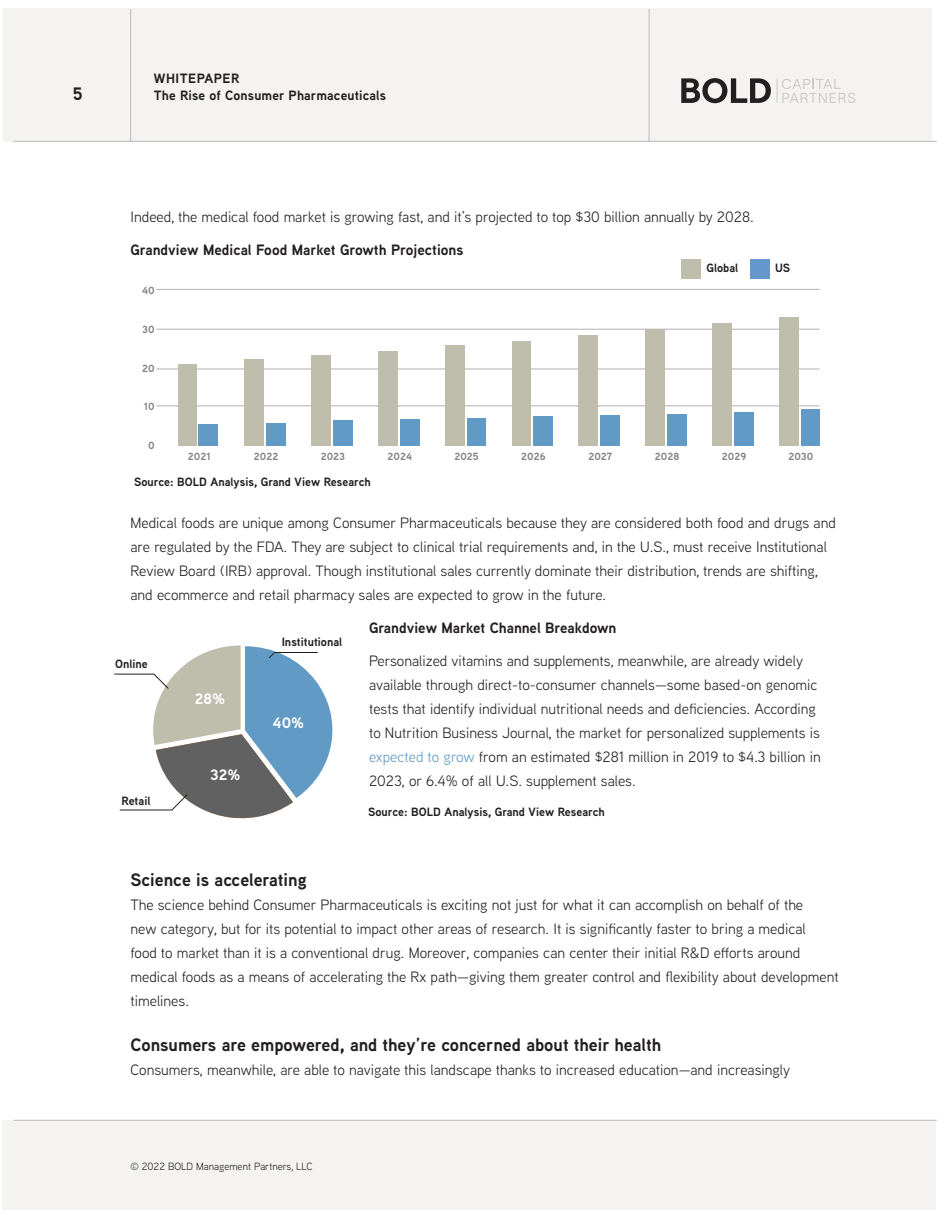
<style>
.page{position:relative;width:945px;height:1215px;background:#fff}
.page>*{position:absolute;margin:0;border:0;box-sizing:border-box;transform-origin:0 0}
.t1{font:700 18px "Aaux Next";color:#231f20}
.t2{font:700 15.15px "Aaux Next";color:#fff;scale:1.04 1}
.t3{font:15px/24px "Aaux Next";color:#231f20}
.t4{font:700 15px "Aaux Next";color:#231f20}
.t5{font:700 13.5px "Aaux Next";letter-spacing:.01em;color:#231f20}
.t6{font:700 13.5px "Aaux Next";letter-spacing:.04em;color:#231f20}
.t7{font:700 12px "Aaux Next";color:#231f20}
.t8{font:10.5px "Aaux Next";color:#231f20}
.t9{font:700 10.35px "Aaux Next";color:#848484;scale:1.04 1}
.s1{color:#629ac7}
</style>
<div class="page">
<div style="left:3px;top:1120px;width:933px;height:90px;background:#f5f2f2"></div>
<div style="left:3px;top:8px;width:929px;height:133px;background:#f5f2f2"></div>
<svg style="left:681px;top:78px;width:90px;height:25px"></svg>
<svg style="left:777px;top:79px;width:78px;height:24px"></svg>
<hr style="left:14px;top:141px;width:923px;height:1px;background:#bababa">
<hr style="left:14px;top:1120px;width:923px;height:1px;background:#bababa">
<hr style="left:649px;top:9px;width:1px;height:133px;background:#bababa">
<hr style="left:130px;top:9px;width:1px;height:133px;background:#bababa">
<hr style="left:156px;top:406px;width:663px;height:1px;background:#afafaf">
<hr style="left:156px;top:369px;width:663px;height:1px;background:#afafaf">
<hr style="left:156px;top:329px;width:663px;height:1px;background:#afafaf">
<hr style="left:156px;top:289px;width:663px;height:1px;background:#afafaf">
<div style="left:199px;top:424px;width:19px;height:22px;background:#629ac6"></div>
<div style="left:266px;top:423px;width:19px;height:23px;background:#629ac6"></div>
<div style="left:333px;top:421px;width:19px;height:25px;background:#629ac6"></div>
<div style="left:400px;top:420px;width:19px;height:26px;background:#629ac6"></div>
<div style="left:467px;top:419px;width:18px;height:27px;background:#629ac6"></div>
<div style="left:533px;top:416px;width:19px;height:30px;background:#629ac6"></div>
<div style="left:600px;top:415px;width:19px;height:31px;background:#629ac6"></div>
<div style="left:667px;top:414px;width:19px;height:32px;background:#629ac6"></div>
<div style="left:734px;top:412px;width:20px;height:34px;background:#629ac6"></div>
<div style="left:801px;top:410px;width:18px;height:36px;background:#629ac6"></div>
<div style="left:178px;top:364px;width:19px;height:82px;background:#bfbdac"></div>
<div style="left:244px;top:360px;width:20px;height:86px;background:#bfbdac"></div>
<div style="left:311px;top:355px;width:20px;height:91px;background:#bfbdac"></div>
<div style="left:378px;top:351px;width:20px;height:95px;background:#bfbdac"></div>
<div style="left:445px;top:346px;width:20px;height:100px;background:#bfbdac"></div>
<div style="left:513px;top:341px;width:18px;height:105px;background:#bfbdac"></div>
<div style="left:578px;top:336px;width:20px;height:110px;background:#bfbdac"></div>
<div style="left:646px;top:329px;width:19px;height:117px;background:#bfbdac"></div>
<div style="left:713px;top:324px;width:19px;height:122px;background:#bfbdac"></div>
<div style="left:780px;top:317px;width:19px;height:129px;background:#bfbdac"></div>
<div style="left:681px;top:259px;width:20px;height:20px;background:#bfbdac"></div>
<div style="left:750px;top:259px;width:20px;height:20px;background:#6498cd"></div>
<svg style="left:114px;top:645px;width:219px;height:174px"></svg>
<p class="t6" style="left:154px;top:69px;width:87px">WHITEPAPER</p>
<p class="t1" style="left:73px;top:81px;width:11px">5</p>
<p class="t5" style="left:154px;top:86px;width:234px">The Rise of Consumer Pharmaceuticals</p>
<p class="t3" style="left:130px;top:204px;width:625px">Indeed, the medical food market is growing fast, and it’s projected to top $30 billion annually by 2028.</p>
<p class="t4" style="left:130px;top:239px;width:334px">Grandview Medical Food Market Growth Projections</p>
<p class="t9" style="left:142px;top:283px;width:14px">40</p>
<p class="t9" style="left:142px;top:322px;width:13px">30</p>
<p class="t9" style="left:142px;top:361px;width:14px">20</p>
<p class="t9" style="left:144px;top:400px;width:12px">10</p>
<p class="t9" style="left:148px;top:438px;width:8px">0</p>
<p class="t7" style="left:706px;top:259px;width:33px">Global</p>
<p class="t7" style="left:775px;top:259px;width:16px">US</p>
<p class="t9" style="left:188px;top:449px;width:23px">2021</p>
<p class="t9" style="left:254px;top:449px;width:25px">2022</p>
<p class="t9" style="left:321px;top:449px;width:25px">2023</p>
<p class="t9" style="left:388px;top:449px;width:25px">2024</p>
<p class="t9" style="left:454px;top:449px;width:25px">2025</p>
<p class="t9" style="left:521px;top:449px;width:25px">2026</p>
<p class="t9" style="left:588px;top:449px;width:25px">2027</p>
<p class="t9" style="left:655px;top:449px;width:25px">2028</p>
<p class="t9" style="left:722px;top:449px;width:25px">2029</p>
<p class="t9" style="left:788px;top:449px;width:26px">2030</p>
<p class="t7" style="left:134px;top:474px;width:238px">Source: BOLD Analysis, Grand View Research</p>
<p class="t3" style="left:130px;top:510px;width:707px">Medical foods are unique among Consumer Pharmaceuticals because they are considered both food and drugs and are regulated by the FDA. They are subject to clinical trial requirements and, in the U.S., must receive Institutional Review Board (IRB) approval. Though institutional sales currently dominate their distribution, trends are shifting, and ecommerce and retail pharmacy sales are expected to grow in the future.</p>
<p class="t4" style="left:369px;top:617px;width:249px">Grandview Market Channel Breakdown</p>
<p class="t3" style="left:369px;top:648px;width:453px">Personalized vitamins and supplements, meanwhile, are already widely available through direct-to-consumer channels—some based-on genomic tests that identify individual nutritional needs and deficiencies. According to Nutrition Business Journal, the market for personalized supplements is <span class="s1">expected to grow</span> from an estimated $281 million in 2019 to $4.3 billion in 2023, or 6.4% of all U.S. supplement sales.</p>
<p class="t7" style="left:282px;top:634px;width:62px">Institutional</p>
<p class="t7" style="left:115px;top:655px;width:34px">Online</p>
<p class="t2" style="left:195px;top:688px;width:31px">28%</p>
<p class="t2" style="left:273px;top:712px;width:32px">40%</p>
<p class="t2" style="left:210px;top:764px;width:31px">32%</p>
<p class="t7" style="left:122px;top:792px;width:30px">Retail</p>
<p class="t7" style="left:368px;top:803px;width:238px">Source: BOLD Analysis, Grand View Research</p>
<p class="t1" style="left:130px;top:867px;width:178px">Science is accelerating</p>
<p class="t3" style="left:130px;top:893px;width:710px">The science behind Consumer Pharmaceuticals is exciting not just for what it can accomplish on behalf of the<br>new category, but for its potential to impact other areas of research. It is significantly faster to bring a medical<br>food to market than it is a conventional drug. Moreover, companies can center their initial R&amp;D efforts around medical foods as a means of accelerating the Rx path—giving them greater control and flexibility about development timelines.</p>
<p class="t1" style="left:130px;top:1032px;width:532px">Consumers are empowered, and they’re concerned about their health</p>
<p class="t3" style="left:130px;top:1058px;width:661px">Consumers, meanwhile, are able to navigate this landscape thanks to increased education—and increasingly</p>
<p class="t8" style="left:130px;top:1159px;width:184px">© 2022 BOLD Management Partners, LLC</p>
</div>
